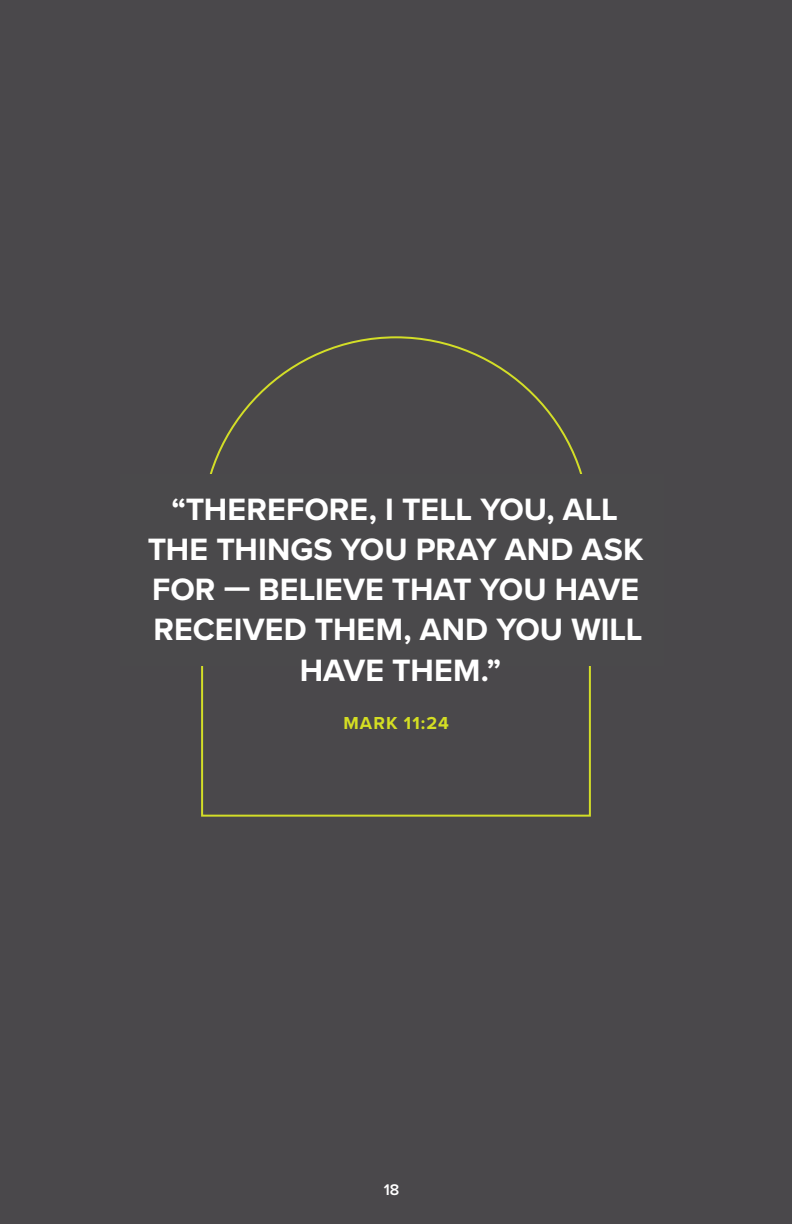
<style>
.page{position:relative;width:792px;height:1224px;background:#4a484b}
.page>*{position:absolute;margin:0;border:0;box-sizing:border-box;transform-origin:0 0}
.t1{font:700 32px/40px "Proxima Nova";color:#fff;text-align:center}
.t2{font:700 18px "Proxima Nova";letter-spacing:.065em;color:#d4de23}
.t3{font:600 16px "Proxima Nova";color:#fff}
</style>
<div class="page">
<svg style="left:201px;top:336px;width:390px;height:481px"></svg>
<div style="left:120px;top:475px;width:543px;height:191px;background:#4a494b"></div>
<p class="t1" style="left:148px;top:489px;width:497px">“THEREFORE, I TELL YOU, ALL<br>THE THINGS YOU PRAY AND ASK<br>FOR — BELIEVE THAT YOU HAVE<br>RECEIVED THEM, AND YOU WILL<br>HAVE THEM.”</p>
<p class="t2" style="left:343px;top:709px;width:107px">MARK 11:24</p>
<p class="t3" style="left:384px;top:1178px;width:17px">18</p>
</div>
